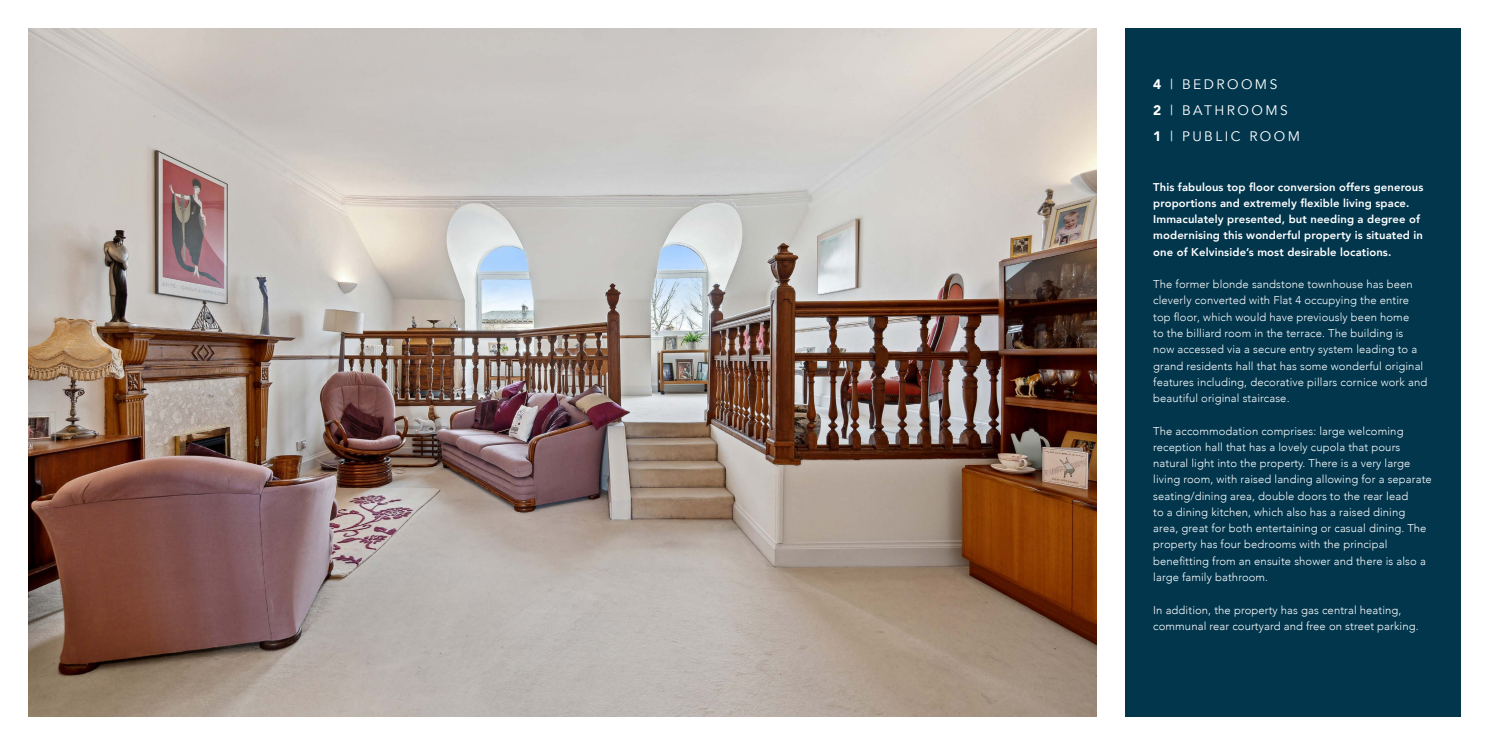
<style>
.page{position:relative;width:1489px;height:745px;background:#fff}
.page>*{position:absolute;margin:0;border:0;box-sizing:border-box;transform-origin:0 0}
.t1{font:13.75px/26.2px "Avenir";letter-spacing:.18em;color:#fff}
.t2{font:300 11.25px/16.2px "Avenir";letter-spacing:.01em;color:#fff}
.t3{font:800 11.25px/16.2px "Avenir";letter-spacing:.01em;color:#fff}
.s1{font-weight:900}
</style>
<div class="page">
<div style="left:28px;top:28px;width:1432px;height:688px;background:#01364d"></div>
<div style="left:1096px;top:0;width:28px;height:744px;background:#fff"></div>
<img style="left:28px;top:28px;width:1068px;height:688px">
<p class="t1" style="left:1153px;top:71px;width:148px"><span class="s1">4</span> | BEDROOMS<br><span class="s1">2</span> | BATHROOMS<br><span class="s1">1</span> | PUBLIC ROOM</p>
<p class="t3" style="left:1153px;top:178px;width:272px">This fabulous top floor conversion offers generous proportions and extremely flexible living space.<br>Immaculately presented, but needing a degree of modernising this wonderful property is situated in one of Kelvinside’s most desirable locations.</p>
<p class="t2" style="left:1153px;top:276px;width:275px">The former blonde sandstone townhouse has been cleverly converted with Flat 4 occupying the entire top floor, which would have previously been home<br>to the billiard room in the terrace. The building is now accessed via a secure entry system leading to a grand residents hall that has some wonderful original features including, decorative pillars cornice work and beautiful original staircase.</p>
<p class="t2" style="left:1153px;top:422px;width:280px">The accommodation comprises: large welcoming reception hall that has a lovely cupola that pours natural light into the property. There is a very large living room, with raised landing allowing for a separate seating/dining area, double doors to the rear lead<br>to a dining kitchen, which also has a raised dining area, great for both entertaining or casual dining. The property has four bedrooms with the principal benefitting from an ensuite shower and there is also a large family bathroom.</p>
<p class="t2" style="left:1153px;top:601px;width:267px">In addition, the property has gas central heating, communal rear courtyard and free on street parking.</p>
</div>
